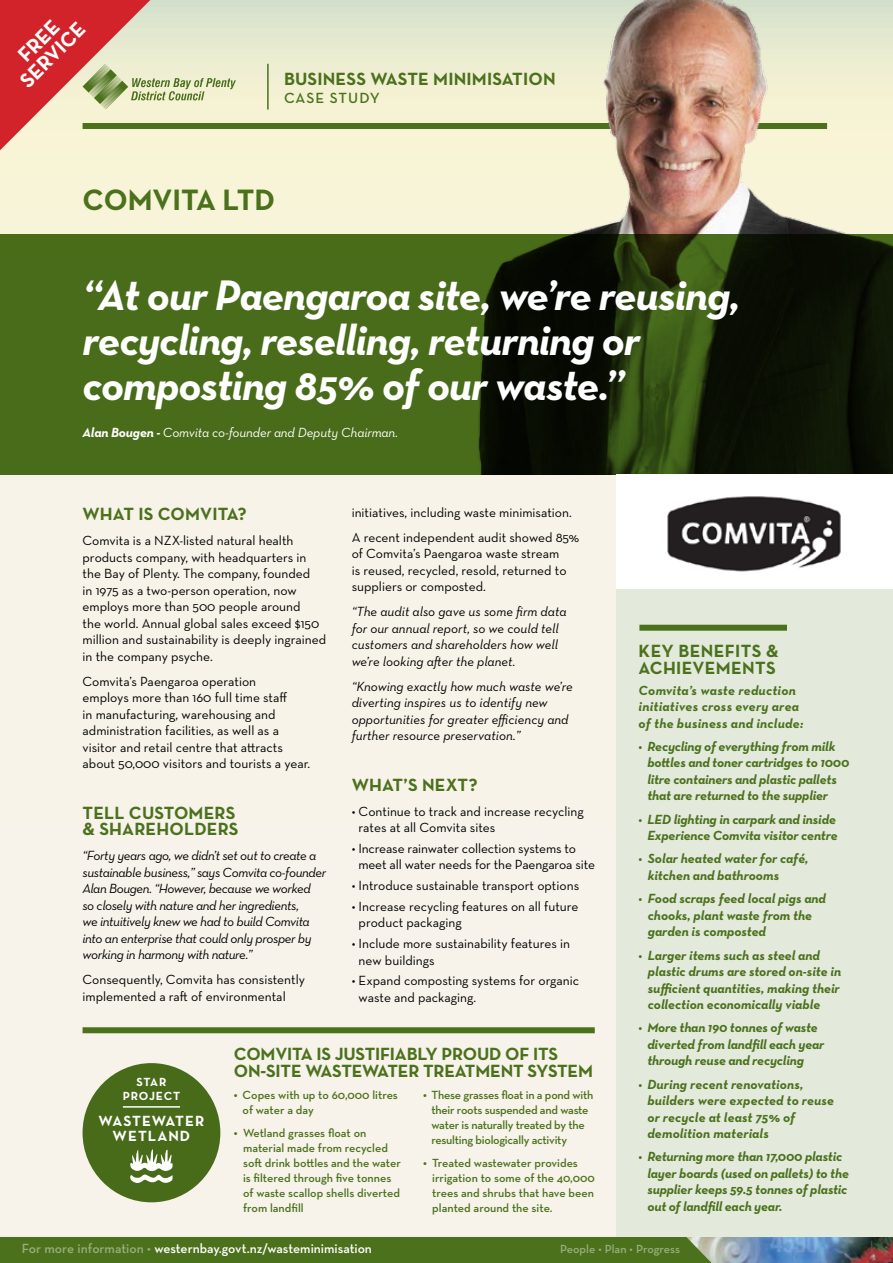
<style>
.page{position:relative;width:893px;height:1263px;background:#fff}
.page>*{position:absolute;margin:0;border:0;box-sizing:border-box;transform-origin:0 0}
.t1{font:italic 700 43.5px/45px "Neutraface Text";letter-spacing:-.025em;color:#fff}
.t2{font:700 30px "Neutraface Text";color:#4b711d}
.t3{font:700 21px/19.5px "Neutraface Text";color:#fff;text-align:center}
.t4{font:700 18px/16.5px "Neutraface Text";letter-spacing:.005em;color:#4b711d}
.t5{font:700 15px/15px "Neutraface Text";letter-spacing:.07em;color:#fff;text-align:center}
.t6{font:600 15px "Neutraface Text";letter-spacing:.065em;color:#4b711d}
.t7{font:13.5px/16.5px "Neutraface Text";color:#000}
.t8{font:italic 700 13.5px/16.5px "Neutraface Text";color:#4b711d}
.t9{font:italic 13.5px/16.5px "Neutraface Text";letter-spacing:-.02em;color:#000}
.t10{font:italic 13.5px/16.5px "Neutraface Text";color:#000}
.t11{font:italic 700 13.5px/16.5px "Neutraface Text";letter-spacing:.02em;color:#4b711d}
.t12{font:600 13.5px "Neutraface Text";color:#fff}
.t13{font:italic 13.5px "Neutraface Text";letter-spacing:-.01em;color:#fff}
.t14{font:600 12px/15px "Neutraface Text";letter-spacing:-.005em;color:#4b711d}
.t15{font:600 12px "Neutraface Text";color:#99ae7a}
.t16{font:700 12px/13.5px "Neutraface Text";letter-spacing:.07em;color:#fff;text-align:center}
.s1{font-weight:700}
.s2{font-weight:700;font-style:italic;font-size:13.5px}
.s3{color:#99ae7a}
</style>
<div class="page">
<svg style="left:0;top:0;width:326px;height:234px;fill:#f7f4d6"></svg>
<div style="left:0;top:475px;width:893px;height:788px;background:#f7f3ea"></div>
<img style="left:712px;top:1237px;width:181px;height:26px">
<div style="left:0;top:1237px;width:712px;height:26px;background:#4b711d"></div>
<div style="left:617px;top:475px;width:276px;height:762px;background:#e3eadc"></div>
<div style="left:83px;top:1063px;width:137px;height:139px;background:#4b711d;border-radius:50%"></div>
<div style="left:83px;top:123px;width:744px;height:6px;background:#4b711d"></div>
<hr style="left:267px;top:64px;width:2px;height:46px;background:#4b711d">
<svg style="left:0;top:0;width:236px;height:150px"></svg>
<img style="left:326px;top:0;width:567px;height:234px">
<svg style="left:0;top:234px;width:893px;height:241px;fill:#486c19"></svg>
<div style="left:83px;top:1027px;width:512px;height:6px;background:#4b711d"></div>
<svg style="left:130px;top:1149px;width:43px;height:34px"></svg>
<div style="left:639px;top:625px;width:148px;height:6px;background:#4b711d"></div>
<div style="left:617px;top:475px;width:276px;height:114px;background:#fff"></div>
<img style="left:667px;top:496px;width:174px;height:76px">
<hr style="left:123px;top:1106px;width:57px;height:2px;background:#fff">
<h3 class="t3" style="left:3px;top:63px;width:84px;rotate:-45deg">FREE<br>SERVICE</h3>
<h3 class="t4" style="left:284px;top:70px;width:273px">BUSINESS WASTE MINIMISATION</h3>
<p class="t6" style="left:284px;top:88px;width:97px">CASE STUDY</p>
<h2 class="t2" style="left:83px;top:181px;width:194px">COMVITA LTD</h2>
<h1 class="t1" style="left:83px;top:272px;width:659px">“At our Paengaroa site, we’re reusing, recycling, reselling, returning or composting 85% of our waste.”</h1>
<p class="t13" style="left:83px;top:424px;width:317px"><span class="s1">Alan Bougen -</span> Comvita co-founder and Deputy Chairman.</p>
<h3 class="t4" style="left:83px;top:505px;width:166px">WHAT IS COMVITA?</h3>
<p class="t7" style="left:83px;top:532px;width:245px">Comvita is a NZX-listed natural health products company, with headquarters in the Bay of Plenty. The company, founded<br>in 1975 as a two-person operation, now employs more than 500 people around<br>the world. Annual global sales exceed $150 million and sustainability is deeply ingrained in the company psyche.</p>
<p class="t7" style="left:83px;top:672px;width:229px">Comvita’s Paengaroa operation<br>employs more than 160 full time staff<br>in manufacturing, warehousing and administration facilities, as well as a visitor and retail centre that attracts about 50,000 visitors and tourists a year.</p>
<h3 class="t4" style="left:83px;top:804px;width:158px">TELL CUSTOMERS &amp; SHAREHOLDERS</h3>
<p class="t9" style="left:83px;top:847px;width:245px">“Forty years ago, we didn’t set out to create a sustainable business,” says Comvita co-founder Alan Bougen. “However, because we worked<br>so closely with nature and her ingredients,<br>we intuitively knew we had to build Comvita into an enterprise that could only prosper by working in harmony with nature.”</p>
<p class="t7" style="left:83px;top:971px;width:224px">Consequently, Comvita has consistently implemented a raft of environmental</p>
<p class="t7" style="left:352px;top:499px;width:229px;line-height:25px">initiatives, including waste minimisation.<br>A recent independent audit showed 85%</p>
<p class="t7" style="left:352px;top:545px;width:216px">of Comvita’s Paengaroa waste stream is reused, recycled, resold, returned to suppliers or composted.</p>
<p class="t10" style="left:352px;top:603px;width:216px">“The audit also gave us some firm data for our annual report, so we could tell customers and shareholders how well we’re looking after the planet.</p>
<p class="t10" style="left:352px;top:677px;width:223px">“Knowing exactly how much waste we’re diverting inspires us to identify new opportunities for greater efficiency and further resource preservation.”</p>
<h3 class="t4" style="left:352px;top:776px;width:128px">WHAT’S NEXT?</h3>
<p class="t7" style="left:359px;top:803px;width:227px;text-indent:-7px">• Continue to track and increase recycling rates at all Comvita sites</p>
<p class="t7" style="left:358px;top:840px;width:238px;text-indent:-7px">• Increase rainwater collection systems to meet all water needs for the Paengaroa site</p>
<p class="t7" style="left:352px;top:877px;width:229px">• Introduce sustainable transport options</p>
<p class="t7" style="left:359px;top:898px;width:221px;text-indent:-7px">• Increase recycling features on all future product packaging</p>
<p class="t7" style="left:359px;top:935px;width:213px;text-indent:-7px">• Include more sustainability features in new buildings</p>
<p class="t7" style="left:359px;top:972px;width:222px;text-indent:-7px">• Expand composting systems for organic waste and packaging.</p>
<p class="t16" style="left:123px;top:1075px;width:59px">STAR<br>PROJECT</p>
<p class="t5" style="left:99px;top:1113px;width:107px">WASTEWATER<br>WETLAND</p>
<h3 class="t4" style="left:234px;top:1046px;width:361px">COMVITA IS JUSTIFIABLY PROUD OF ITS<br>ON-SITE WASTEWATER TREATMENT SYSTEM</h3>
<p class="t14" style="left:243px;top:1087px;width:157px;text-indent:-9px"><span class="s2">•</span> Copes with up to 60,000 litres of water a day</p>
<p class="t14" style="left:243px;top:1125px;width:159px;text-indent:-9px"><span class="s2">•</span> Wetland grasses float on material made from recycled soft drink bottles and the water is filtered through five tonnes of waste scallop shells diverted from landfill</p>
<p class="t14" style="left:431px;top:1087px;width:163px;text-indent:-8px"><span class="s2">•</span> These grasses float in a pond with their roots suspended and waste water is naturally treated by the resulting biologically activity</p>
<p class="t14" style="left:432px;top:1155px;width:164px;text-indent:-9px"><span class="s2">•</span> Treated wastewater provides irrigation to some of the 40,000 trees and shrubs that have been planted around the site.</p>
<h3 class="t4" style="left:639px;top:643px;width:141px">KEY BENEFITS &amp;<br>ACHIEVEMENTS</h3>
<p class="t11" style="left:639px;top:681px;width:166px">Comvita’s waste reduction initiatives cross every area of the business and include:</p>
<p class="t8" style="left:647px;top:738px;width:203px;text-indent:-9px">• Recycling of everything from milk bottles and toner cartridges to 1000 litre containers and plastic pallets that are returned to the supplier</p>
<p class="t8" style="left:639px;top:811px;width:201px;text-align:right">• LED lighting in carpark and inside<br>Experience Comvita visitor centre</p>
<p class="t8" style="left:648px;top:850px;width:162px;text-indent:-9px">• Solar heated water for café, kitchen and bathrooms</p>
<p class="t8" style="left:648px;top:890px;width:180px;text-indent:-9px">• Food scraps feed local pigs and chooks, plant waste from the garden is composted</p>
<p class="t8" style="left:648px;top:946px;width:195px;text-indent:-9px">• Larger items such as steel and plastic drums are stored on-site in sufficient quantities, making their collection economically viable</p>
<p class="t8" style="left:647px;top:1019px;width:178px;text-indent:-9px">• More than 190 tonnes of waste diverted from landfill each year through reuse and recycling</p>
<p class="t8" style="left:647px;top:1076px;width:188px;text-indent:-9px">• During recent renovations, builders were expected to reuse or recycle at least 75% of demolition materials</p>
<p class="t8" style="left:647px;top:1148px;width:203px;text-indent:-9px">• Returning more than 17,000 plastic layer boards (used on pallets) to the supplier keeps 59.5 tonnes of plastic out of landfill each year.</p>
<p class="t12" style="left:22px;top:1240px;width:352px"><span class="s3">For more information •</span> westernbay.govt.nz/wasteminimisation</p>
<p class="t15" style="left:560px;top:1241px;width:122px">People • Plan • Progress</p>
</div>
